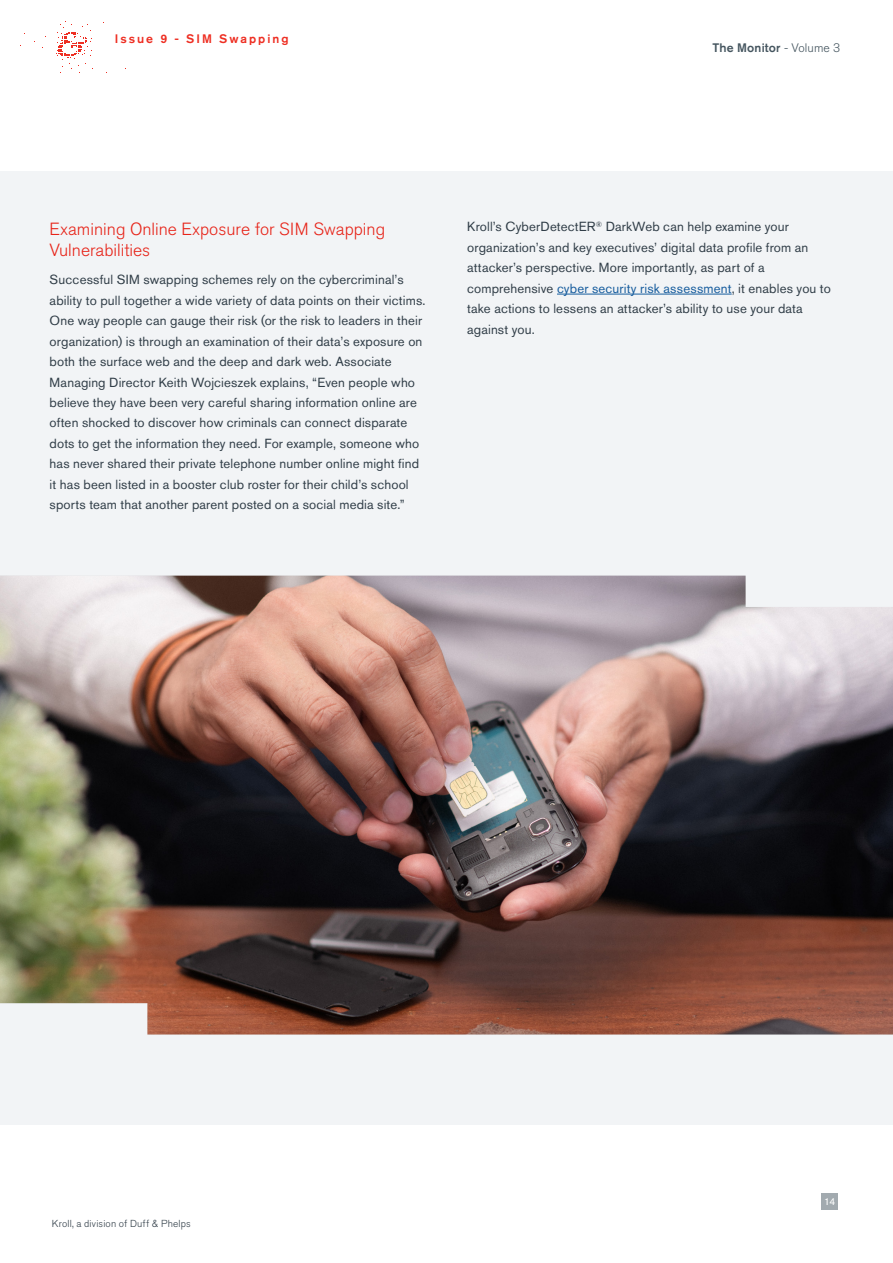
<style>
.page{position:relative;width:893px;height:1263px;background:#fff}
.page>*{position:absolute;margin:0;border:0;box-sizing:border-box;transform-origin:0 0}
.t1{font:300 17.55px/21px "Akzidenz Grotesk BQ";color:#e72419}
.t2{font:13.2px/20.4px "Akzidenz Grotesk BQ";letter-spacing:.01em;color:#313e48}
.t3{font:500 12.3px "Akzidenz Grotesk BQ";letter-spacing:.015em;color:#45555f}
.t4{font:500 12.3px "Akzidenz Grotesk BQ";letter-spacing:.165em;color:#ee2e22}
.t5{font:300 10.05px "Akzidenz Grotesk BQ";letter-spacing:.02em;color:#313e48}
.t6{font:10.05px "Akzidenz Grotesk BQ";color:#fff}
.s1{font-weight:300}
.s2{color:#175d9e}
</style>
<div class="page">
<svg style="left:56px;top:21px;width:37px;height:52px"></svg>
<div style="left:0;top:171px;width:893px;height:953px;background:#f2f4f6"></div>
<hr style="left:557px;top:294px;width:175px;height:1px;background:#175d9e">
<img style="left:0;top:576px;width:893px;height:458px">
<div style="left:822px;top:1193px;width:16px;height:16px;background:#a2aaaf"></div>
<p class="t4" style="left:115px;top:32px;width:175px">Issue 9 - SIM Swapping</p>
<p class="t3" style="left:712px;top:40px;width:129px">The Monitor <span class="s1">- Volume 3</span></p>
<h1 class="t1" style="left:50px;top:219px;width:337px">Examining Online Exposure for SIM Swapping<br>Vulnerabilities</h1>
<p class="t2" style="left:50px;top:270px;width:377px">Successful SIM swapping schemes rely on the cybercriminal’s ability to pull together a wide variety of data points on their victims.<br>One way people can gauge their risk (or the risk to leaders in their organization) is through an examination of their data’s exposure on both the surface web and the deep and dark web. Associate Managing Director Keith Wojcieszek explains, “Even people who believe they have been very careful sharing information online are often shocked to discover how criminals can connect disparate dots to get the information they need. For example, someone who has never shared their private telephone number online might find it has been listed in a booster club roster for their child’s school sports team that another parent posted on a social media site.”</p>
<p class="t2" style="left:467px;top:217px;width:365px">Kroll’s CyberDetectER<sup>®</sup> DarkWeb can help examine your organization’s and key executives’ digital data profile from an attacker’s perspective. More importantly, as part of a comprehensive <span class="s2">cyber security risk assessment</span>, it enables you to take actions to lessens an attacker’s ability to use your data against you.</p>
<p class="t5" style="left:52px;top:1217px;width:140px">Kroll, a division of Duff &amp; Phelps</p>
<p class="t6" style="left:824px;top:1195px;width:13px">14</p>
</div>
